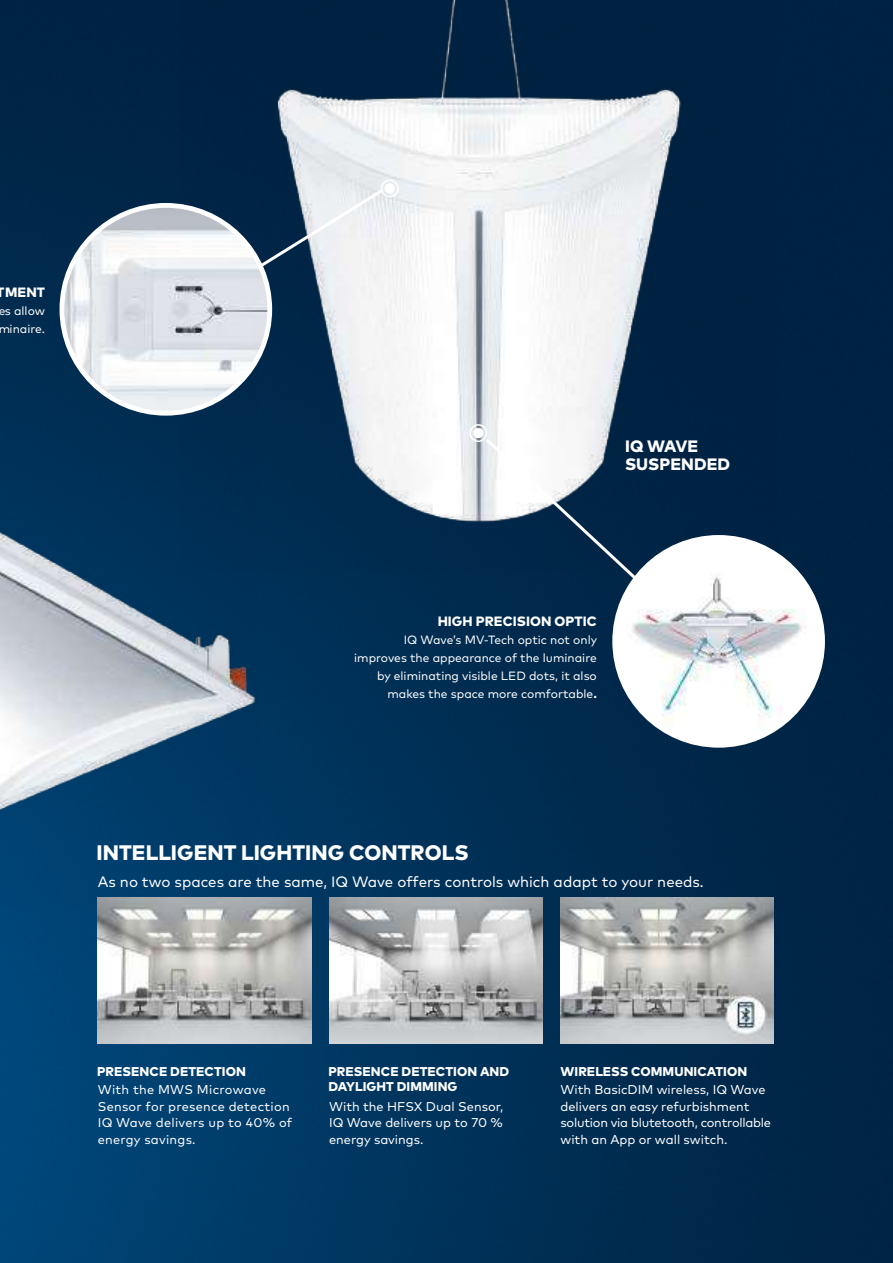
<style>
.page{position:relative;width:893px;height:1263px;background:#fff}
.page>*{position:absolute;margin:0;border:0;box-sizing:border-box;transform-origin:0 0}
.t1{font:800 21px "Mark Pro";letter-spacing:.005em;color:#fff}
.t2{font:800 16.5px/18px "Mark Pro";letter-spacing:.005em;color:#fff}
.t3{font:15px "Mark Pro";color:#fff}
.t4{font:800 13.5px "Mark Pro";letter-spacing:.005em;color:#fff}
.t5{font:12.75px/16.5px "Mark Pro";color:#fff;text-align:justify}
.t6{font:12.75px/16.5px "Mark Pro";letter-spacing:.02em;color:#fff}
.t7{font:800 12.75px/15px "Mark Pro";letter-spacing:.005em;color:#fff}
.t8{font:12px/18px "Mark Pro";color:#fff}
.s1{font-weight:500;font-size:13.5px}
</style>
<div class="page">
<img style="left:0;top:0;width:893px;height:1263px">
<img style="left:0;top:354px;width:257px;height:553px">
<img style="left:180px;top:0;width:596px;height:571px">
<svg style="left:468px;top:422px;width:176px;height:165px"></svg>
<img style="left:615px;top:537px;width:207px;height:208px;border-radius:104px">
<div style="left:612px;top:535px;width:213px;height:213px;border:5px solid #fff;border-radius:50%"></div>
<div style="left:385px;top:183px;width:10px;height:10px;background:#fff;border-radius:50%"></div>
<div style="left:381px;top:179px;width:18px;height:18px;border:2px solid #fff;border-radius:50%"></div>
<svg style="left:228px;top:187px;width:158px;height:101px"></svg>
<img style="left:62px;top:205px;width:208px;height:208px;border-radius:104px">
<div style="left:60px;top:203px;width:212px;height:213px;border:5px solid #fff;border-radius:50%"></div>
<img style="left:98px;top:897px;width:213px;height:147px">
<img style="left:329px;top:897px;width:214px;height:147px">
<img style="left:561px;top:897px;width:213px;height:147px">
<p class="t4" style="left:-3px;top:281px;width:50px">TMENT</p>
<p class="t8" style="left:-2px;top:300px;width:48px">es allow minaire.</p>
<p class="t2" style="left:625px;top:435px;width:107px">IQ WAVE<br>SUSPENDED</p>
<p class="t4" style="left:438px;top:610px;width:161px">HIGH PRECISION OPTIC</p>
<p class="t8" style="left:354px;top:629px;width:244px;text-align:right">IQ Wave’s MV-Tech optic not only improves the appearance of the luminaire by eliminating visible LED dots, it also makes the space more comfortable<span class="s1">.</span></p>
<h1 class="t1" style="left:97px;top:837px;width:373px">INTELLIGENT LIGHTING CONTROLS</h1>
<p class="t3" style="left:98px;top:870px;width:608px">As no two spaces are the same, IQ Wave offers controls which adapt to your needs.</p>
<p class="t7" style="left:97px;top:1062px;width:150px">PRESENCE DETECTION</p>
<p class="t7" style="left:328px;top:1062px;width:182px">PRESENCE DETECTION AND<br>DAYLIGHT DIMMING</p>
<p class="t7" style="left:561px;top:1062px;width:188px">WIRELESS COMMUNICATION</p>
<p class="t5" style="left:560px;top:1080px;width:212px;text-align:left">With BasicDIM wireless, IQ Wave delivers an easy refurbishment solution via blutetooth, controllable with an App or wall switch.</p>
<p class="t6" style="left:98px;top:1081px;width:196px">With the MWS Microwave<br>Sensor for presence detection<br>IQ Wave delivers up to 40% of energy savings.</p>
<p class="t5" style="left:329px;top:1097px;width:176px">With the HFSX Dual Sensor, IQ Wave delivers up to 70 % energy savings.</p>
</div>
